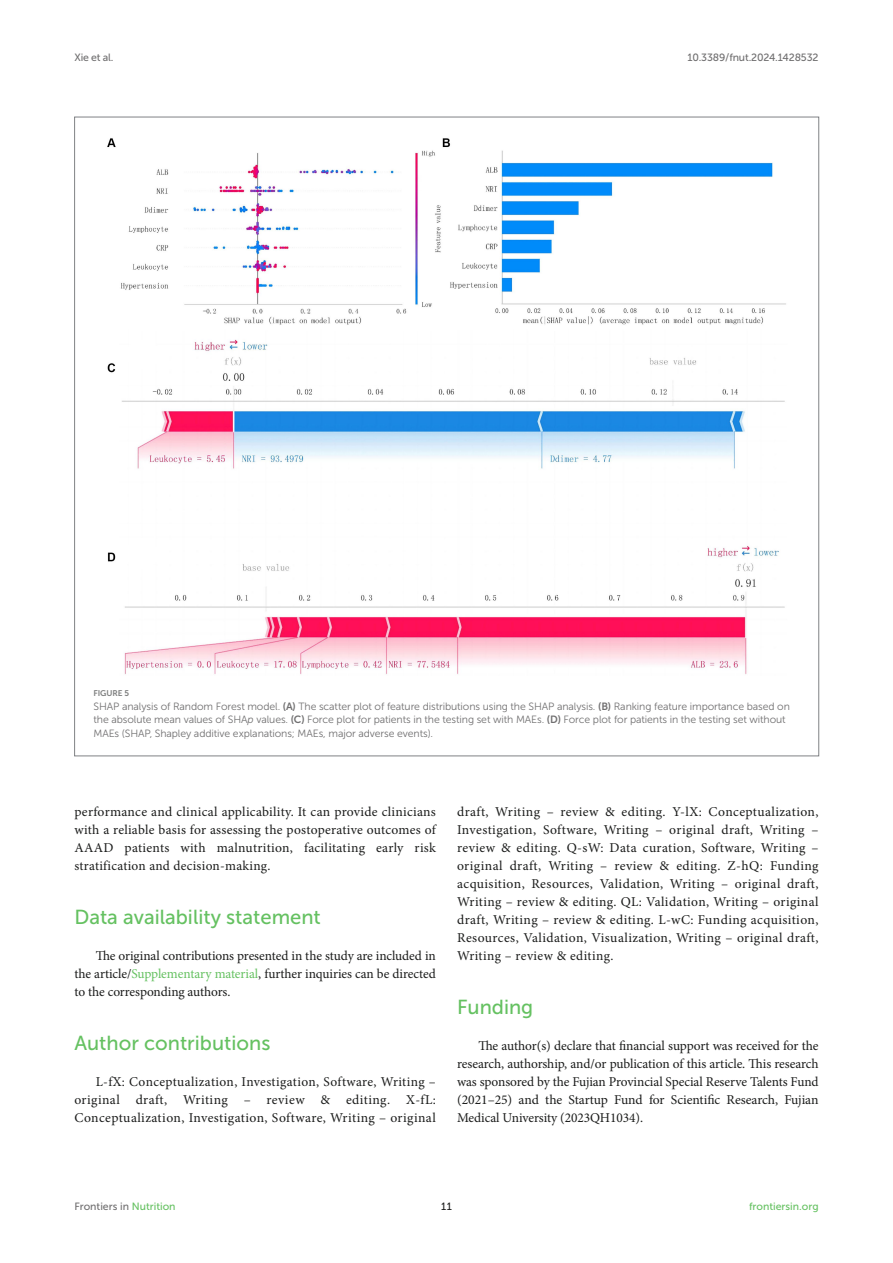
<style>
.page{position:relative;width:893px;height:1263px;background:#fff}
.page>*{position:absolute;margin:0;border:0;box-sizing:border-box;transform-origin:0 0}
.HEAD_1{font:20.25px "Museo Sans 500";color:#65c161}
.TEXT_FLUSH{font:13.5px/18px "Minion Pro";letter-spacing:.015em;color:#1b1c1b;text-align:justify}
.FIG_LEG{font:10.5px/13.5px "Museo Sans 300";letter-spacing:-.01em;color:#706f70}
.t1{font:10.5px "Museo Sans 500";letter-spacing:-.015em;color:#706f70}
.t2{font:10.5px "Museo Sans 500";color:#65c161}
.t3{font:10.5px "Museo Sans 500";color:#1b1c1b}
.FIG_HD{font:8.25px "Museo Sans 700";letter-spacing:-.01em;color:#7e7f7f}
.s1{font-family:"Museo Sans 700"}
.s2{font-style:italic}
.s3{color:#65c161}
</style>
<div class="page">
<img style="left:107px;top:138px;width:679px;height:536px">
<p class="t1" style="left:74px;top:51px;width:41px">Xie et al.</p>
<p class="t1" style="left:687px;top:51px;width:133px">10.3389/fnut.2024.1428532</p>
<p class="FIG_HD" style="left:94px;top:689px;width:37px">FIGURE 5</p>
<p class="FIG_LEG" style="left:94px;top:700px;width:698px">SHAP analysis of Random Forest model. <span class="s1">(A)</span> The scatter plot of feature distributions using the SHAP analysis. <span class="s1">(B)</span> Ranking feature importance based on the absolute mean values of SHA<span class="s2">p</span> values. <span class="s1">(C)</span> Force plot for patients in the testing set with MAEs. <span class="s1">(D)</span> Force plot for patients in the testing set without<br>MAEs (SHAP, Shapley additive explanations; MAEs, major adverse events).</p>
<p class="TEXT_FLUSH" style="left:74px;top:803px;width:363px">performance and clinical applicability. It can provide clinicians with a reliable basis for assessing the postoperative outcomes of AAAD patients with malnutrition, facilitating early risk stratification and decision-making.</p>
<p class="HEAD_1" style="left:74px;top:906px;width:248px">Data availability statement</p>
<p class="TEXT_FLUSH" style="left:74px;top:947px;width:363px;text-indent:21px">The original contributions presented in the study are included in the article/<span class="s3">Supplementary material</span>, further inquiries can be directed to the corresponding authors.</p>
<p class="HEAD_1" style="left:74px;top:1032px;width:197px">Author contributions</p>
<p class="TEXT_FLUSH" style="left:74px;top:1073px;width:363px;text-indent:21px">L-fX: Conceptualization, Investigation, Software, Writing – original draft, Writing – review &amp; editing. X-fL:<br>Conceptualization, Investigation, Software, Writing – original</p>
<p class="TEXT_FLUSH" style="left:457px;top:803px;width:363px">draft, Writing – review &amp; editing. Y-lX: Conceptualization, Investigation, Software, Writing – original draft, Writing – review &amp; editing. Q-sW: Data curation, Software, Writing – original draft, Writing – review &amp; editing. Z-hQ: Funding acquisition, Resources, Validation, Writing – original draft, Writing – review &amp; editing. QL: Validation, Writing – original draft, Writing – review &amp; editing. L-wC: Funding acquisition, Resources, Validation, Visualization, Writing – original draft, Writing – review &amp; editing.</p>
<p class="HEAD_1" style="left:457px;top:996px;width:78px">Funding</p>
<p class="TEXT_FLUSH" style="left:457px;top:1037px;width:363px;text-indent:21px">The author(s) declare that financial support was received for the research, authorship, and/or publication of this article. This research was sponsored by the Fujian Provincial Special Reserve Talents Fund (2021–25) and the Startup Fund for Scientific Research, Fujian Medical University (2023QH1034).</p>
<p class="t1" style="left:74px;top:1200px;width:103px">Frontiers in <span class="s3">Nutrition</span></p>
<p class="t3" style="left:441px;top:1200px;width:12px">11</p>
<p class="t2" style="left:749px;top:1200px;width:71px">frontiersin.org</p>
</div>
